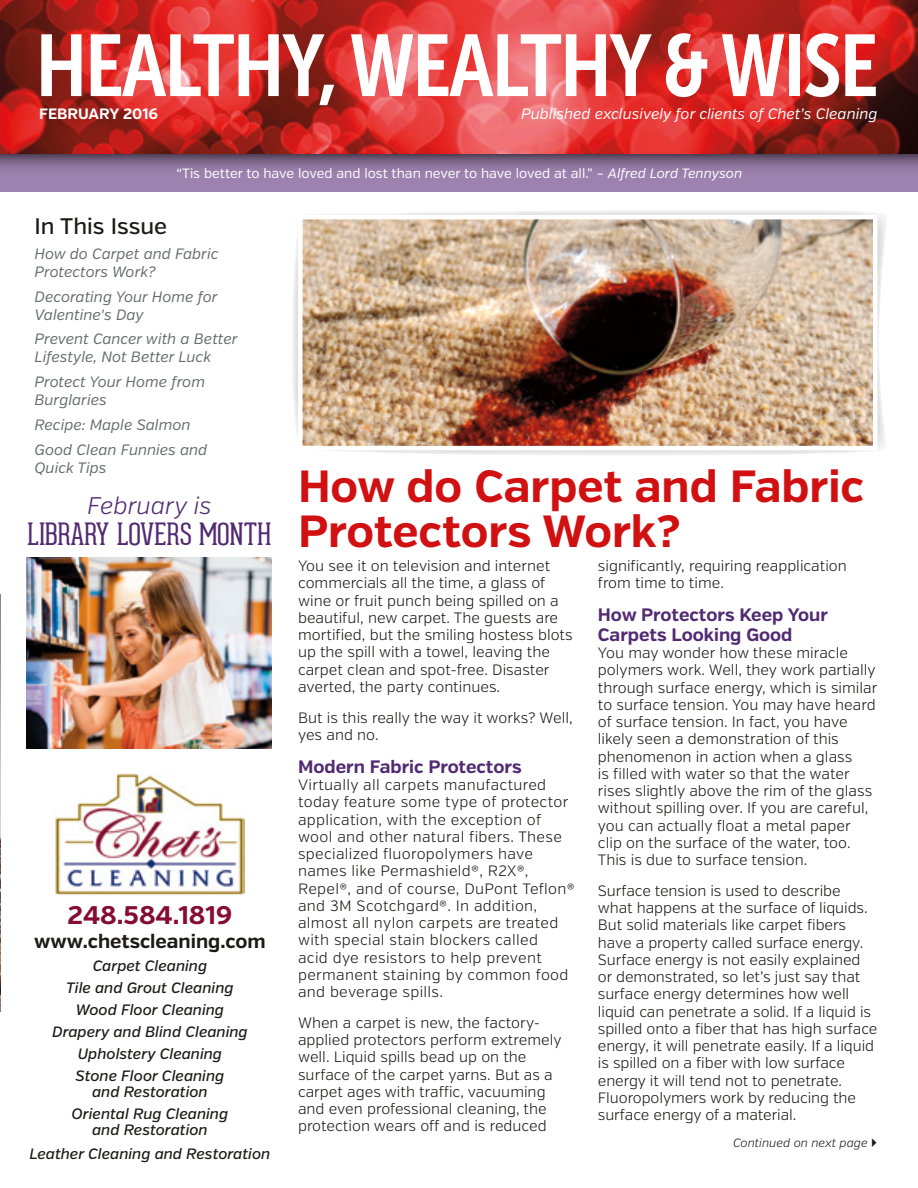
<style>
.page{position:relative;width:918px;height:1188px;background:#fff}
.page>*{position:absolute;margin:0;border:0;box-sizing:border-box;transform-origin:0 0}
.t1{font:87px "Museo Sans Cond 700";letter-spacing:-.02em;color:#fff}
.t2{font:700 45px/45px "Verb";color:#d11012}
.t3{font:100 30px "Geared Slab";color:#512a72}
.t4{font:700 25.5px "Verb";color:#850c35}
.t5{font:italic 300 24px "Verb";color:#512a72}
.t6{font:500 22.5px "Verb";color:#1c1b1a}
.t7{font:700 19.5px "Verb";color:#1c1b1a}
.t8{font:700 18px/19.5px "Verb";color:#512a72}
.t9{font:300 15px/17.2px "Verb";color:#1c1b1a}
.t10{font:300 15px/17.2px "Verb";letter-spacing:.02em;color:#1c1b1a}
.t11{font:italic 15px/18px "Verb";color:#6a6c6c}
.t12{font:italic 500 15px/21.9px "Verb";color:#1c1b1a;text-align:center}
.t13{font:italic 15px "Verb";color:#fff}
.t14{font:700 15px "Verb";color:#fff}
.t15{font:13.5px "Verb";color:#fff}
.t16{font:italic 300 12px "Verb";color:#1c1b1a}
.s1{font-style:italic}
</style>
<div class="page">
<div style="left:0;top:153px;width:918px;height:38px;background:#9d81ae"></div>
<div style="left:0;top:153px;width:918px;height:24px;background:linear-gradient(to bottom,#5b4a64,#a789b9)"></div>
<img style="left:0;top:0;width:918px;height:153px">
<img style="left:0;top:594px;width:1px;height:417px">
<svg style="left:293px;top:210px;width:593px;height:245px"></svg>
<img style="left:303px;top:220px;width:570px;height:225px">
<div style="left:298px;top:215px;width:580px;height:235px;border:4px solid #fff"></div>
<img style="left:27px;top:558px;width:245px;height:190px">
<img style="left:55px;top:773px;width:189px;height:122px">
<h1 class="t1" style="left:36px;top:18px;width:844px">HEALTHY, WEALTHY &amp; WISE</h1>
<p class="t14" style="left:39px;top:105px;width:120px">FEBRUARY 2016</p>
<p class="t13" style="left:521px;top:105px;width:358px">Published exclusively for clients of Chet’s Cleaning</p>
<p class="t15" style="left:177px;top:165px;width:567px">“Tis better to have loved and lost than never to have loved at all.” – <span class="s1">Alfred Lord Tennyson</span></p>
<h3 class="t6" style="left:35px;top:213px;width:134px">In This Issue</h3>
<p class="t11" style="left:35px;top:245px;width:186px">How do Carpet and Fabric<br>Protectors Work?</p>
<p class="t11" style="left:35px;top:288px;width:185px">Decorating Your Home for<br>Valentine's Day</p>
<p class="t11" style="left:35px;top:330px;width:205px">Prevent Cancer with a Better<br>Lifestyle, Not Better Luck</p>
<p class="t11" style="left:35px;top:373px;width:172px">Protect Your Home from<br>Burglaries</p>
<p class="t11" style="left:35px;top:413px;width:174px;line-height:24.8px">Recipe: Maple Salmon<br>Good Clean Funnies and</p>
<p class="t11" style="left:35px;top:459px;width:73px">Quick Tips</p>
<h3 class="t5" style="left:87px;top:491px;width:126px">February is</h3>
<h3 class="t3" style="left:27px;top:518px;width:246px">LIBRARY LOVERS MONTH</h3>
<h3 class="t4" style="left:68px;top:900px;width:166px">248.584.1819</h3>
<h3 class="t7" style="left:34px;top:929px;width:233px">www.chetscleaning.com</h3>
<p class="t12" style="left:52px;top:955px;width:197px">Carpet Cleaning<br>Tile and Grout Cleaning<br>Wood Floor Cleaning<br>Drapery and Blind Cleaning<br>Upholstery Cleaning<br>Stone Floor Cleaning</p>
<p class="t12" style="left:72px;top:1081px;width:158px">and Restoration<br>Oriental Rug Cleaning</p>
<p class="t12" style="left:30px;top:1119px;width:242px;line-height:23.4px">and Restoration<br>Leather Cleaning and Restoration</p>
<h2 class="t2" style="left:298px;top:465px;width:568px">How do Carpet and Fabric<br>Protectors Work?</h2>
<p class="t9" style="left:298px;top:557px;width:276px">You see it on television and internet commercials all the time, a glass of wine or fruit punch being spilled on a beautiful, new carpet. The guests are mortified, but the smiling hostess blots up the spill with a towel, leaving the carpet clean and spot-free. Disaster averted, the party continues.</p>
<p class="t9" style="left:298px;top:709px;width:276px">But is this really the way it works? Well, yes and no.</p>
<p class="t8" style="left:298px;top:757px;width:225px">Modern Fabric Protectors</p>
<p class="t10" style="left:298px;top:776px;width:278px">Virtually all carpets manufactured today feature some type of protector application, with the exception of wool and other natural fibers. These specialized fluoropolymers have names like Permashield®, R2X®, Repel®, and of course, DuPont Teflon® and 3M Scotchgard®. In addition, almost all nylon carpets are treated with special stain blockers called<br>acid dye resistors to help prevent permanent staining by common food and beverage spills.</p>
<p class="t9" style="left:298px;top:1014px;width:265px">When a carpet is new, the factory&shy;applied protectors perform extremely well. Liquid spills bead up on the surface of the carpet yarns. But as a carpet ages with traffic, vacuuming and even professional cleaning, the protection wears off and is reduced</p>
<p class="t9" style="left:598px;top:557px;width:250px">significantly, requiring reapplication from time to time.</p>
<p class="t8" style="left:598px;top:606px;width:232px">How Protectors Keep Your<br>Carpets Looking Good</p>
<p class="t9" style="left:598px;top:644px;width:281px">You may wonder how these miracle polymers work. Well, they work partially through surface energy, which is similar to surface tension. You may have heard of surface tension. In fact, you have likely seen a demonstration of this phenomenon in action when a glass<br>is filled with water so that the water rises slightly above the rim of the glass without spilling over. If you are careful, you can actually float a metal paper clip on the surface of the water, too.<br>This is due to surface tension.</p>
<p class="t9" style="left:598px;top:882px;width:281px">Surface tension is used to describe what happens at the surface of liquids.<br>But solid materials like carpet fibers have a property called surface energy.<br>Surface energy is not easily explained or demonstrated, so let’s just say that surface energy determines how well liquid can penetrate a solid. If a liquid is spilled onto a fiber that has high surface energy, it will penetrate easily. If a liquid is spilled on a fiber with low surface energy it will tend not to penetrate.<br>Fluoropolymers work by reducing the surface energy of a material.</p>
<p class="t16" style="left:733px;top:1135px;width:136px">Continued on next page</p>
</div>
